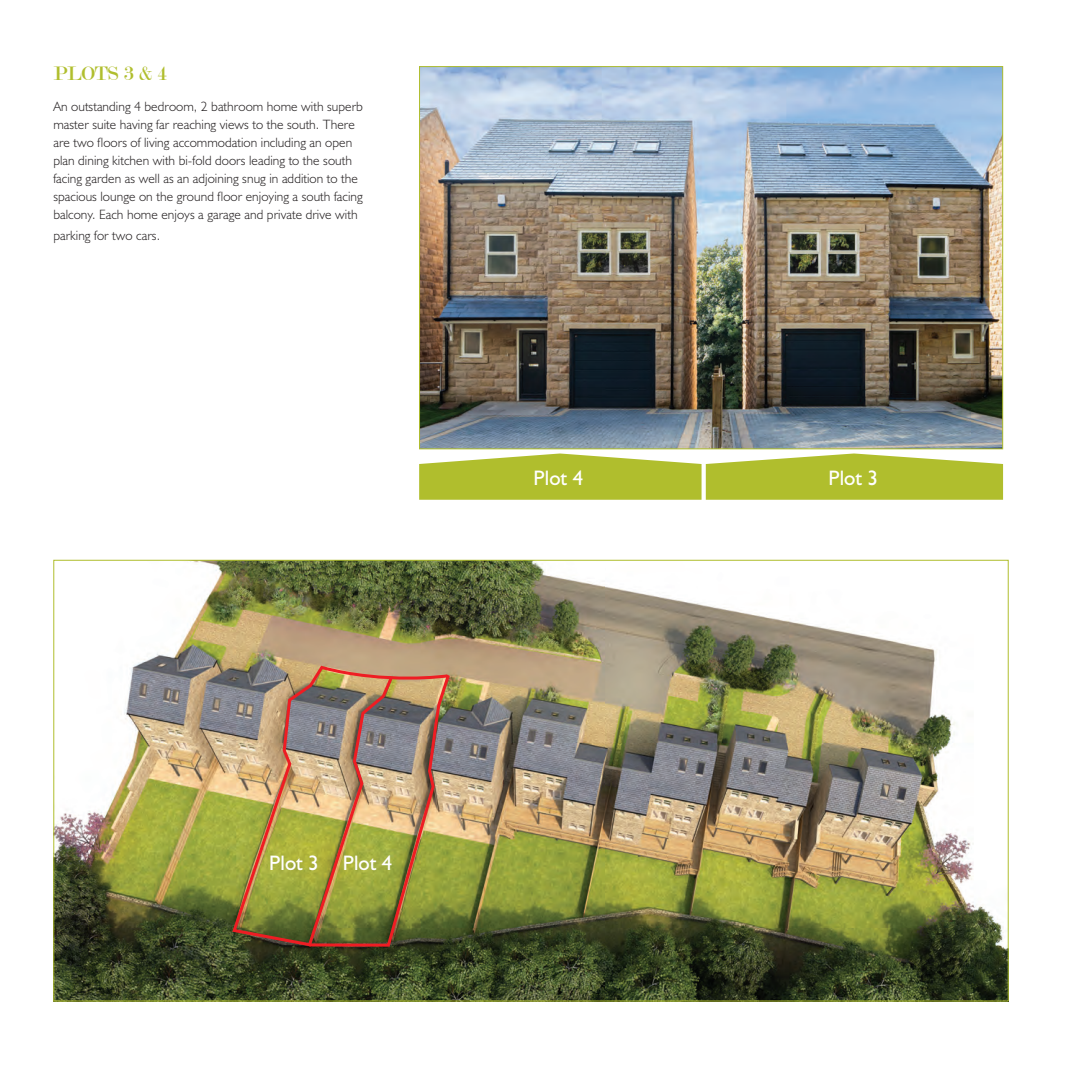
<style>
.page{position:relative;width:1068px;height:1067px;background:#fff}
.page>*{position:absolute;margin:0;border:0;box-sizing:border-box;transform-origin:0 0}
.t1{font:21px "Humanist 521 BT";color:#fff}
.t2{font:21px "Modern";letter-spacing:.005em;color:#b0be2d}
.t3{font:300 13.5px/18px "Humanist 521 BT";letter-spacing:.005em;color:#231f20}
</style>
<div class="page">
<img style="left:55px;top:561px;width:951px;height:437px">
<svg style="left:419px;top:453px;width:584px;height:46px;background:#bac648"></svg>
<img style="left:421px;top:68px;width:580px;height:379px">
<img style="left:230px;top:663px;width:222px;height:284px">
<img style="left:305px;top:672px;width:91px;height:277px">
<p class="t2" style="left:53px;top:63px;width:115px">PLOTS 3 &amp; 4</p>
<p class="t3" style="left:53px;top:97px;width:311px">An outstanding 4 bedroom, 2 bathroom home with superb master suite having far reaching views to the south. There are two floors of living accommodation including an open plan dining kitchen with bi-fold doors leading to the south facing garden as well as an adjoining snug in addition to the spacious lounge on the ground floor enjoying a south facing balcony. Each home enjoys a garage and private drive with</p>
<p class="t3" style="left:53px;top:226px;width:108px">parking for two cars.</p>
<p class="t1" style="left:533px;top:465px;width:51px">Plot 4</p>
<p class="t1" style="left:828px;top:465px;width:51px">Plot 3</p>
<p class="t1" style="left:269px;top:849px;width:51px">Plot 3</p>
<p class="t1" style="left:343px;top:849px;width:51px">Plot 4</p>
</div>
